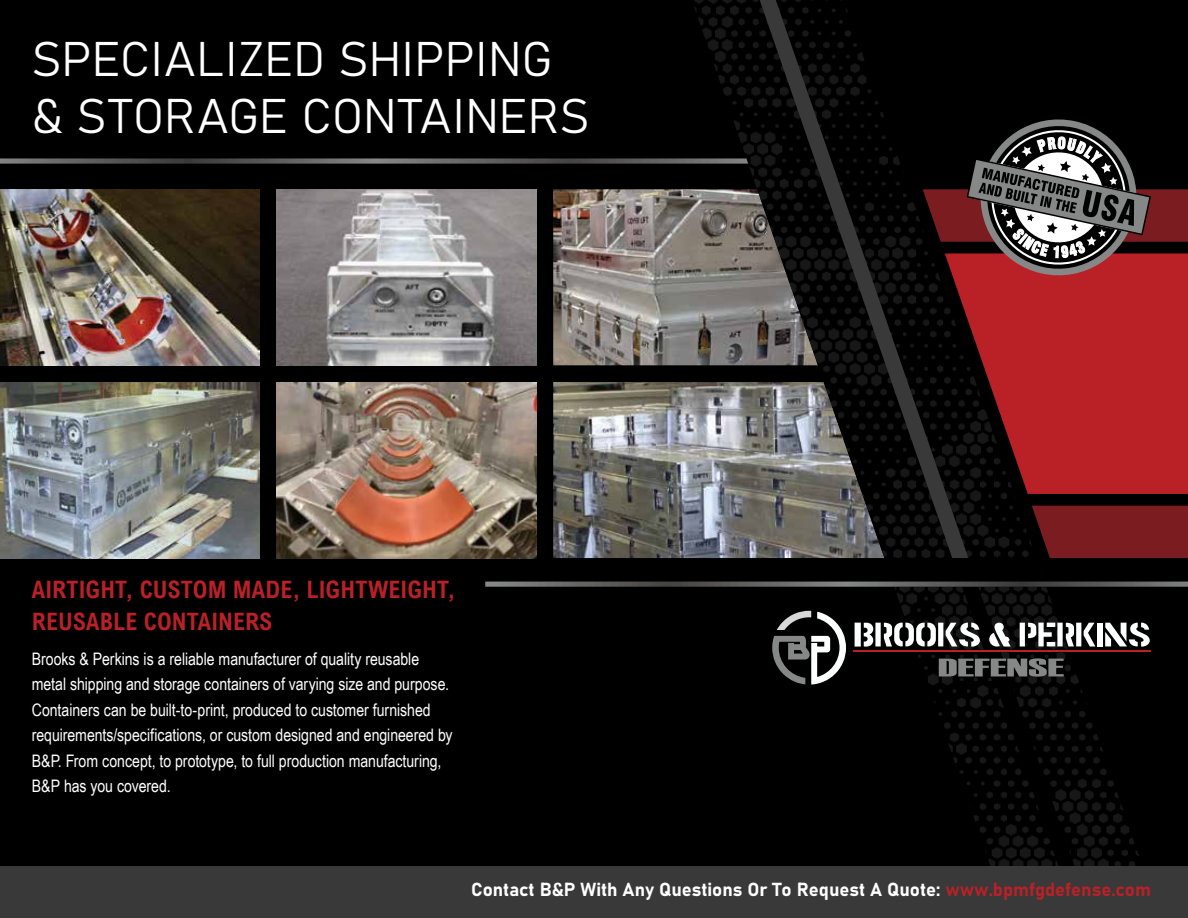
<style>
.page{position:relative;width:1188px;height:918px;background:#000}
.page>*{position:absolute;margin:0;border:0;box-sizing:border-box;transform-origin:0 0}
.t1{font:48px/57.9px "Bahnschrift";letter-spacing:.005em;color:#fff}
.t2{font:700 24px/31.5px "Arial Nova Cond";letter-spacing:.005em;color:#b92127}
.t3{font:18.6px "Bahnschrift";color:#fff}
.t4{font:17.25px/25.5px "Arial Narrow";letter-spacing:-.005em;color:#fff}
.s1{color:#b92127}
</style>
<div class="page">
<svg style="left:0;top:158px;width:692px;height:6px;background:#515150"></svg>
<img style="left:277px;top:189px;width:259px;height:176px">
<img style="left:553px;top:382px;width:139px;height:176px">
<img style="left:0;top:382px;width:260px;height:176px">
<img style="left:0;top:189px;width:260px;height:176px">
<img style="left:277px;top:382px;width:259px;height:176px">
<img style="left:553px;top:189px;width:139px;height:176px">
<div style="left:1038px;top:506px;width:150px;height:52px;background:#7b1d20"></div>
<div style="left:1038px;top:283px;width:150px;height:211px;background:#b92127"></div>
<svg style="left:1038px;top:119px;width:150px;height:164px"></svg>
<img style="left:692px;top:0;width:346px;height:558px">
<img style="left:886px;top:581px;width:260px;height:285px">
<div style="left:870px;top:558px;width:186px;height:28px;background:#000"></div>
<svg style="left:855px;top:623px;width:125px;height:24px"></svg>
<svg style="left:989px;top:623px;width:22px;height:24px"></svg>
<svg style="left:1020px;top:623px;width:75px;height:24px"></svg>
<div style="left:1098px;top:623px;width:5px;height:23px;background:#fdfefe"></div>
<svg style="left:1105px;top:623px;width:45px;height:24px"></svg>
<svg style="left:939px;top:658px;width:125px;height:19px"></svg>
<hr style="left:854px;top:651px;width:297px;height:1px;background:#b92127">
<svg style="left:772px;top:611px;width:74px;height:74px"></svg>
<div style="left:0;top:866px;width:1188px;height:52px;background:#383938"></div>
<svg style="left:485px;top:582px;width:703px;height:5px;background:#5b5b5b"></svg>
<h1 class="t1" style="left:32px;top:26px;width:559px">SPECIALIZED SHIPPING &amp; STORAGE CONTAINERS</h1>
<h2 class="t2" style="left:32px;top:573px;width:425px">AIRTIGHT, CUSTOM MADE, LIGHTWEIGHT,<br>REUSABLE CONTAINERS</h2>
<p class="t4" style="left:32px;top:645px;width:422px">Brooks &amp; Perkins is a reliable manufacturer of quality reusable metal shipping and storage containers of varying size and purpose.<br>Containers can be built-to-print, produced to customer furnished requirements/specifications, or custom designed and engineered by B&amp;P. From concept, to prototype, to full production manufacturing, B&amp;P has you covered.</p>
<p class="t3" style="left:471px;top:876px;width:681px">Contact B&amp;P With Any Questions Or To Request A Quote: <span class="s1">www.bpmfgdefense.com</span></p>
</div>
